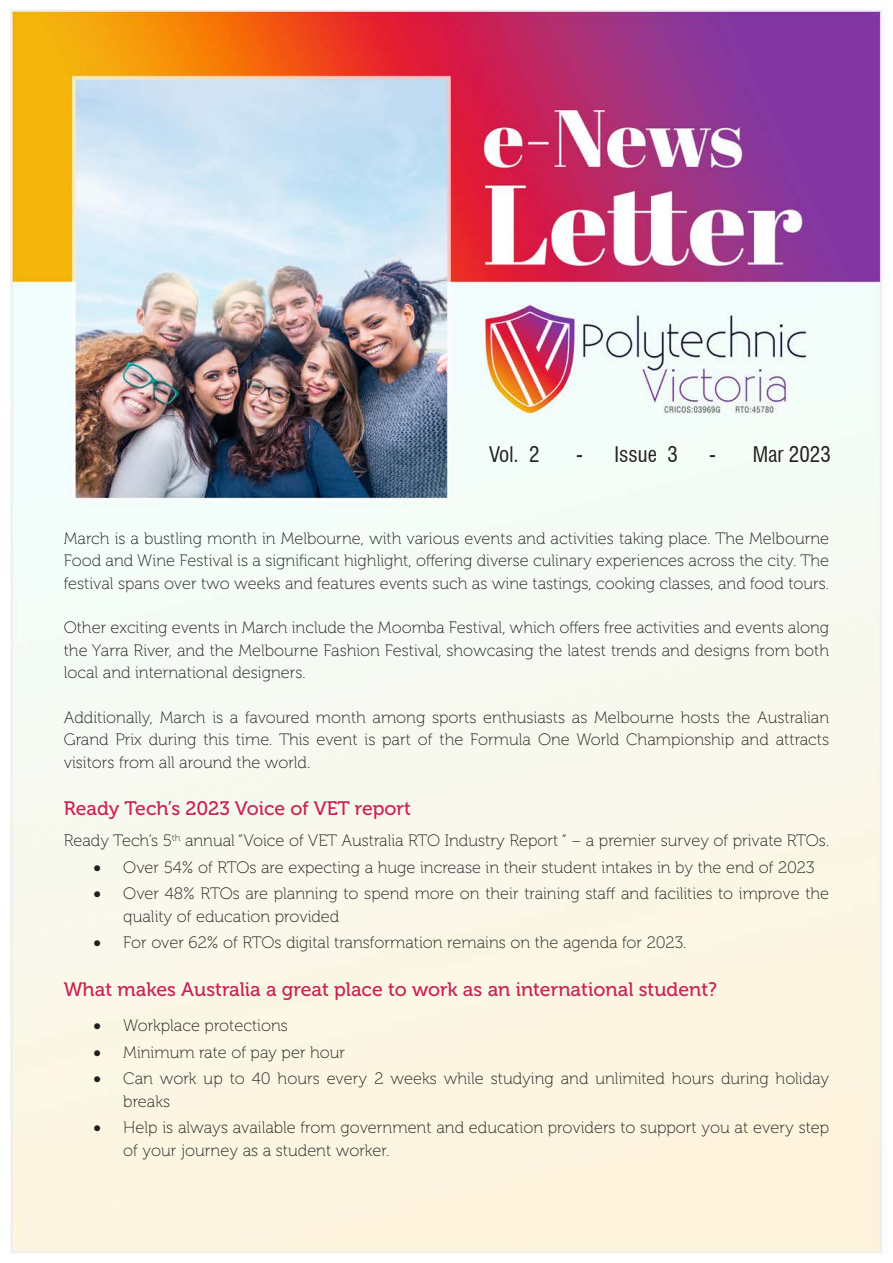
<style>
.page{position:relative;width:893px;height:1263px;background:#fff}
.page>*{position:absolute;margin:0;border:0;box-sizing:border-box;transform-origin:0 0}
.t1{font:condensed 21px "Swiss 721 BT";color:#231f20}
.Subhead{font:19.5px "Museo 500";color:#cb2256}
.IRIA_RunTxt{font:16.5px/22.4px "Museo 100";color:#231f20;text-align:justify}
.Tab-1{font:16.5px/22.4px "Museo 100";color:#231f20}
</style>
<div class="page">
<img style="left:10px;top:9px;width:873px;height:1245px">
<p class="t1" style="left:489px;top:442px;width:52px">Vol. 2</p>
<p class="t1" style="left:576px;top:442px;width:103px">- Issue 3</p>
<p class="t1" style="left:709px;top:442px;width:123px">- Mar 2023</p>
<p class="IRIA_RunTxt" style="left:64px;top:527px;width:767px">March is a bustling month in Melbourne, with various events and activities taking place. The Melbourne Food and Wine Festival is a significant highlight, offering diverse culinary experiences across the city. The festival spans over two weeks and features events such as wine tastings, cooking classes, and food tours.</p>
<p class="IRIA_RunTxt" style="left:64px;top:617px;width:767px">Other exciting events in March include the Moomba Festival, which offers free activities and events along the Yarra River, and the Melbourne Fashion Festival, showcasing the latest trends and designs from both local and international designers.</p>
<p class="IRIA_RunTxt" style="left:64px;top:706px;width:767px">Additionally, March is a favoured month among sports enthusiasts as Melbourne hosts the Australian Grand Prix during this time. This event is part of the Formula One World Championship and attracts visitors from all around the world.</p>
<p class="Subhead" style="left:64px;top:798px;width:349px">Ready Tech’s 2023 Voice of VET report</p>
<p class="IRIA_RunTxt" style="left:64px;top:829px;width:767px">Ready Tech’s 5<sup>th</sup> annual “Voice of VET Australia RTO Industry Report “ – a premier survey of private RTOs.</p>
<p class="Tab-1" style="left:94px;top:856px;width:723px">• Over 54% of RTOs are expecting a huge increase in their student intakes in by the end of 2023</p>
<p class="Tab-1" style="left:123px;top:883px;width:707px;text-indent:-30px">• Over 48% RTOs are planning to spend more on their training staff and facilities to improve the quality of education provided</p>
<p class="Tab-1" style="left:94px;top:932px;width:594px">• For over 62% of RTOs digital transformation remains on the agenda for 2023.</p>
<p class="Subhead" style="left:64px;top:978px;width:655px">What makes Australia a great place to work as an international student?</p>
<p class="Tab-1" style="left:94px;top:1014px;width:196px">• Workplace protections</p>
<p class="Tab-1" style="left:94px;top:1041px;width:253px">• Minimum rate of pay per hour</p>
<p class="Tab-1" style="left:123px;top:1068px;width:707px;text-indent:-30px">• Can work up to 40 hours every 2 weeks while studying and unlimited hours during holiday breaks</p>
<p class="Tab-1" style="left:123px;top:1117px;width:707px;text-indent:-30px">• Help is always available from government and education providers to support you at every step of your journey as a student worker.</p>
</div>
